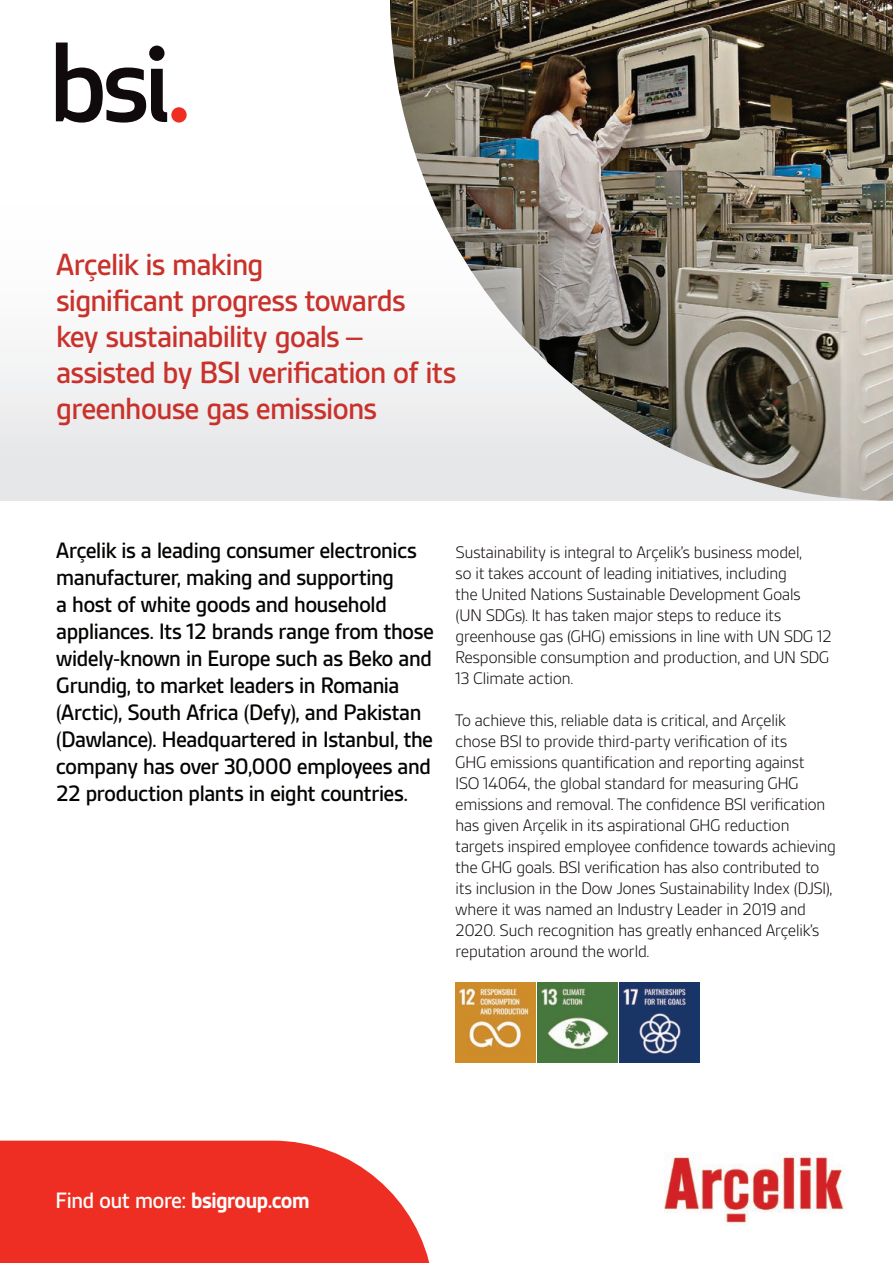
<style>
.page{position:relative;width:893px;height:1263px;background:#fff}
.page>*{position:absolute;margin:0;border:0;box-sizing:border-box;transform-origin:0 0}
.t1{font:500 33px/36px "BSI Gesta";letter-spacing:-.04em;color:#c9312b}
.t2{font:500 24px/27px "BSI Gesta";letter-spacing:-.04em;color:#040503}
.t3{font:500 24px "BSI Gesta";letter-spacing:-.035em;color:#fff}
.t4{font:300 18px/21px "BSI Gesta";letter-spacing:-.04em;color:#110a0c}
.s1{font-weight:700}
</style>
<div class="page">
<div style="left:0;top:0;width:893px;height:501px;background:linear-gradient(to bottom,#fff,#eaebec)"></div>
<img style="left:390px;top:0;width:503px;height:501px">
<img style="left:455px;top:982px;width:80px;height:80px">
<img style="left:537px;top:982px;width:80px;height:80px">
<img style="left:619px;top:982px;width:80px;height:80px">
<svg style="left:56px;top:43px;width:111px;height:80px"></svg>
<div style="left:171px;top:107px;width:16px;height:16px;background:#ee2e22;border-radius:50%"></div>
<img style="left:664px;top:1156px;width:181px;height:69px">
<svg style="left:0;top:1140px;width:430px;height:123px;fill:#ee2e22"></svg>
<h1 class="t1" style="left:56px;top:246px;width:402px">Arçelik is making<br>significant progress towards key sustainability goals – assisted by BSI verification of its greenhouse gas emissions</h1>
<p class="t2" style="left:56px;top:537px;width:380px">Arçelik is a leading consumer electronics manufacturer, making and supporting<br>a host of white goods and household appliances. Its 12 brands range from those widely-known in Europe such as Beko and Grundig, to market leaders in Romania (Arctic), South Africa (Defy), and Pakistan (Dawlance). Headquartered in Istanbul, the company has over 30,000 employees and 22 production plants in eight countries.</p>
<p class="t4" style="left:455px;top:542px;width:378px">Sustainability is integral to Arçelik’s business model,<br>so it takes account of leading initiatives, including<br>the United Nations Sustainable Development Goals (UN SDGs). It has taken major steps to reduce its greenhouse gas (GHG) emissions in line with UN SDG 12<br>Responsible consumption and production, and UN SDG 13 Climate action.</p>
<p class="t4" style="left:455px;top:710px;width:382px">To achieve this, reliable data is critical, and Arçelik<br>chose BSI to provide third-party verification of its<br>GHG emissions quantification and reporting against<br>ISO 14064, the global standard for measuring GHG emissions and removal. The confidence BSI verification has given Arçelik in its aspirational GHG reduction targets inspired employee confidence towards achieving the GHG goals. BSI verification has also contributed to its inclusion in the Dow Jones Sustainability Index (DJSI), where it was named an Industry Leader in 2019 and 2020. Such recognition has greatly enhanced Arçelik’s reputation around the world.</p>
<h2 class="t3" style="left:55px;top:1187px;width:256px">Find out more: <span class="s1">bsigroup.com</span></h2>
</div>
